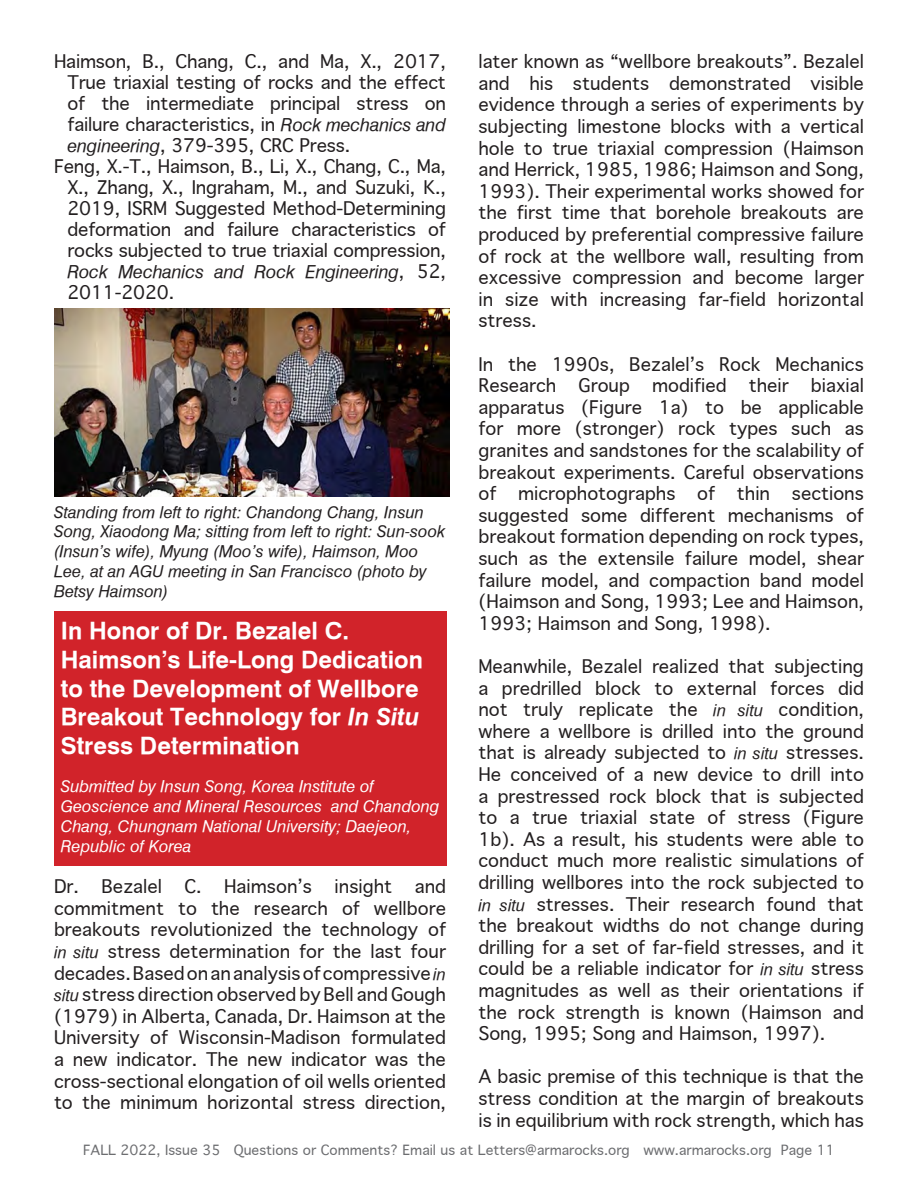
<style>
.page{position:relative;width:918px;height:1188px;background:#fff}
.page>*{position:absolute;margin:0;border:0;box-sizing:border-box;transform-origin:0 0}
.t1{font:700 24px/28.8px "Geneva";color:#fff}
.t2{font:18px/21.6px "Geneva";letter-spacing:-.01em;color:#231f20;text-align:justify}
.t3{font:italic 18px "Geneva";letter-spacing:-.01em;color:#231f20}
.t4{font:italic 16.5px/19.8px "Geneva";color:#231f20}
.t5{font:italic 16.5px/19.8px "Geneva";color:#fff}
.t6{font:13.5px "Geneva";color:#6c6d70}
.s1{font-style:italic}
.s2{font-style:normal}
.s3{font-style:italic;font-size:16.5px}
</style>
<div class="page">
<img style="left:54px;top:309px;width:395px;height:188px">
<div style="left:54px;top:611px;width:392px;height:255px;background:#d1232a"></div>
<p class="t2" style="left:54px;top:51px;width:393px">Haimson, B., Chang, C., and Ma, X., 2017,</p>
<p class="t2" style="left:68px;top:72px;width:380px">True triaxial testing of rocks and the effect</p>
<p class="t2" style="left:68px;top:93px;width:380px">of the intermediate principal stress on</p>
<p class="t2" style="left:68px;top:114px;width:380px">failure characteristics, in <span class="s1">Rock mechanics and</span></p>
<p class="t2" style="left:68px;top:135px;width:284px"><span class="s1">engineering</span>, 379-395, CRC Press.</p>
<p class="t2" style="left:54px;top:156px;width:393px">Feng, X.-T., Haimson, B., Li, X., Chang, C., Ma,</p>
<p class="t2" style="left:68px;top:177px;width:380px">X., Zhang, X., Ingraham, M., and Suzuki, K.,</p>
<p class="t2" style="left:68px;top:198px;width:380px">2019, ISRM Suggested Method-Determining</p>
<p class="t2" style="left:68px;top:219px;width:380px">deformation and failure characteristics of</p>
<p class="t2" style="left:68px;top:240px;width:380px">rocks subjected to true triaxial compression,</p>
<p class="t3" style="left:68px;top:261px;width:380px">Rock Mechanics and Rock Engineering<span class="s2">, 52,</span></p>
<p class="t2" style="left:68px;top:282px;width:108px">2011-2020.</p>
<p class="t4" style="left:54px;top:502px;width:393px">Standing from left to right: Chandong Chang, Insun Song, Xiaodong Ma; sitting from left to right: Sun-sook (Insun’s wife), Myung (Moo’s wife), Haimson, Moo Lee, at an AGU meeting in San Francisco (photo by Betsy Haimson)</p>
<h1 class="t1" style="left:61px;top:616px;width:364px">In Honor of Dr. Bezalel C.<br>Haimson’s Life-Long Dedication to the Development of Wellbore<br>Breakout Technology for <span class="s1">In Situ<br></span>Stress Determination</h1>
<p class="t5" style="left:61px;top:776px;width:380px">Submitted by Insun Song, Korea Institute of Geoscience and Mineral Resources and Chandong Chang, Chungnam National University; Daejeon, Republic of Korea</p>
<p class="t2" style="left:54px;top:876px;width:110px">Dr. Bezalel</p>
<p class="t2" style="left:185px;top:876px;width:129px">C. Haimson’s</p>
<p class="t2" style="left:335px;top:876px;width:59px">insight</p>
<p class="t2" style="left:54px;top:876px;width:394px;text-indent:361px">and commitment to the research of wellbore breakouts revolutionized the technology of <span class="s3">in situ</span> stress determination for the last four decades. Based on an analysis of compressive <span class="s3">in situ</span> stress direction observed by Bell and Gough (1979) in Alberta, Canada, Dr. Haimson at the University of Wisconsin-Madison formulated a new indicator. The new indicator was the cross-sectional elongation of oil wells oriented to the minimum horizontal stress direction,</p>
<p class="t2" style="left:478px;top:51px;width:387px">later known as “wellbore breakouts”. Bezalel and his students demonstrated visible evidence through a series of experiments by subjecting limestone blocks with a vertical hole to true triaxial compression (Haimson and Herrick, 1985, 1986; Haimson and Song, 1993). Their experimental works showed for the first time that borehole breakouts are produced by preferential compressive failure of rock at the wellbore wall, resulting from excessive compression and become larger in size with increasing far-field horizontal stress.</p>
<p class="t2" style="left:478px;top:353px;width:387px">In the 1990s, Bezalel’s Rock Mechanics Research Group modified their biaxial apparatus (Figure 1a) to be applicable for more (stronger) rock types such as granites and sandstones for the scalability of breakout experiments. Careful observations of microphotographs of thin sections suggested some different mechanisms of breakout formation depending on rock types, such as the extensile failure model, shear failure model, and compaction band model (Haimson and Song, 1993; Lee and Haimson, 1993; Haimson and Song, 1998).</p>
<p class="t2" style="left:478px;top:656px;width:387px">Meanwhile, Bezalel realized that subjecting a predrilled block to external forces did not truly replicate the <span class="s3">in situ</span> condition, where a wellbore is drilled into the ground that is already subjected to <span class="s3">in situ</span> stresses.<br>He conceived of a new device to drill into a prestressed rock block that is subjected to a true triaxial state of stress (Figure 1b). As a result, his students were able to conduct much more realistic simulations of drilling wellbores into the rock subjected to <span class="s3">in situ</span> stresses. Their research found that the breakout widths do not change during drilling for a set of far-field stresses, and it could be a reliable indicator for <span class="s3">in situ</span> stress magnitudes as well as their orientations if the rock strength is known (Haimson and Song, 1995; Song and Haimson, 1997).</p>
<p class="t2" style="left:478px;top:1066px;width:387px">A basic premise of this technique is that the stress condition at the margin of breakouts is in equilibrium with rock strength, which has</p>
<p class="t6" style="left:83px;top:1142px;width:753px">FALL 2022, Issue 35 Questions or Comments? Email us at Letters@armarocks.org www.armarocks.org Page 11</p>
</div>
